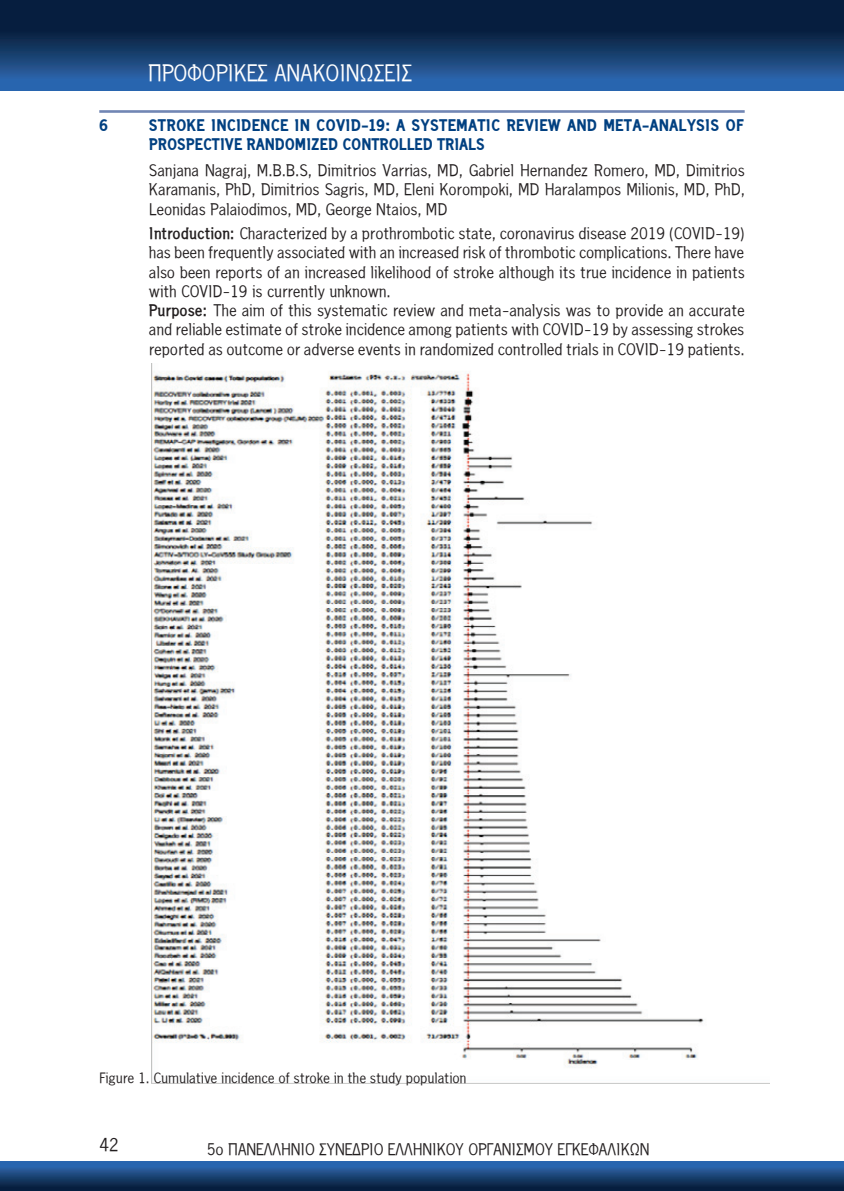
<style>
.page{position:relative;width:844px;height:1191px;background:#fff}
.page>*{position:absolute;margin:0;border:0;box-sizing:border-box;transform-origin:0 0}
.t1{font:22.22px "PF Panel";color:#fff}
.t2{font:17.5px "PF Panel";color:#231f20}
.t3{font:15.75px/19.2px "PF Panel";color:#231f20;text-align:justify}
.t4{font:900 15.75px/19.2px "PF Panel";letter-spacing:.01em;color:#014081}
.t5{font:14px "PF Panel";color:#231f20}
.s1{font-weight:700}
</style>
<div class="page">
<svg style="left:0;top:0;width:843px;height:91px;background:#143968"></svg>
<div style="left:0;top:1161px;width:843px;height:30px;background:linear-gradient(to bottom,#3171bf,#061a36)"></div>
<hr style="left:99px;top:110px;width:645px;height:3px;background:#7186b4">
<img style="left:151px;top:363px;width:553px;height:720px">
<h1 class="t1" style="left:148px;top:61px;width:265px">ΠΡΟΦΟΡΙΚΕΣ ΑΝΑΚΟΙΝΩΣΕΙΣ</h1>
<p class="t4" style="left:99px;top:115px;width:10px">6</p>
<p class="t4" style="left:149px;top:115px;width:177px">STROKE INCIDENCE IN COVID</p>
<p class="t4" style="left:149px;top:115px;width:596px;text-indent:212px">-19: A SYSTEMATIC REVIEW AND META-ANALYSIS OF<br>PROSPECTIVE RANDOMIZED CONTROLLED TRIALS</p>
<p class="t3" style="left:149px;top:161px;width:597px">Sanjana Nagraj, M.B.B.S, Dimitrios Varrias, MD, Gabriel Hernandez Romero, MD, Dimitrios Karamanis, PhD, Dimitrios Sagris, MD, Eleni Korompoki, MD Haralampos Milionis, MD, PhD, Leonidas Palaiodimos, MD, George Ntaios, MD</p>
<p class="t3" style="left:149px;top:224px;width:597px;text-align:left"><span class="s1">Introduction:</span> Characterized by a prothrombotic state, coronavirus disease 2019 (COVID-19) has been frequently associated with an increased risk of thrombotic complications. There have also been reports of an increased likelihood of stroke although its true incidence in patients with COVID-19 is currently unknown.<br><span class="s1">Purpose:</span> The aim of this systematic review and meta-analysis was to provide an accurate and reliable estimate of stroke incidence among patients with COVID-19 by assessing strokes reported as outcome or adverse events in randomized controlled trials in COVID-19 patients.</p>
<p class="t5" style="left:99px;top:1070px;width:368px">Figure 1. Cumulative incidence of stroke in the study population</p>
<p class="t2" style="left:99px;top:1135px;width:21px">42</p>
<p class="t3" style="left:207px;top:1139px;width:444px">5o ΠΑΝΕΛΛΗΝΙΟ ΣΥΝΕΔΡΙΟ ΕΛΛΗΝΙΚΟΥ ΟΡΓΑΝΙΣΜΟΥ ΕΓΚΕΦΑΛΙΚΩΝ</p>
</div>
